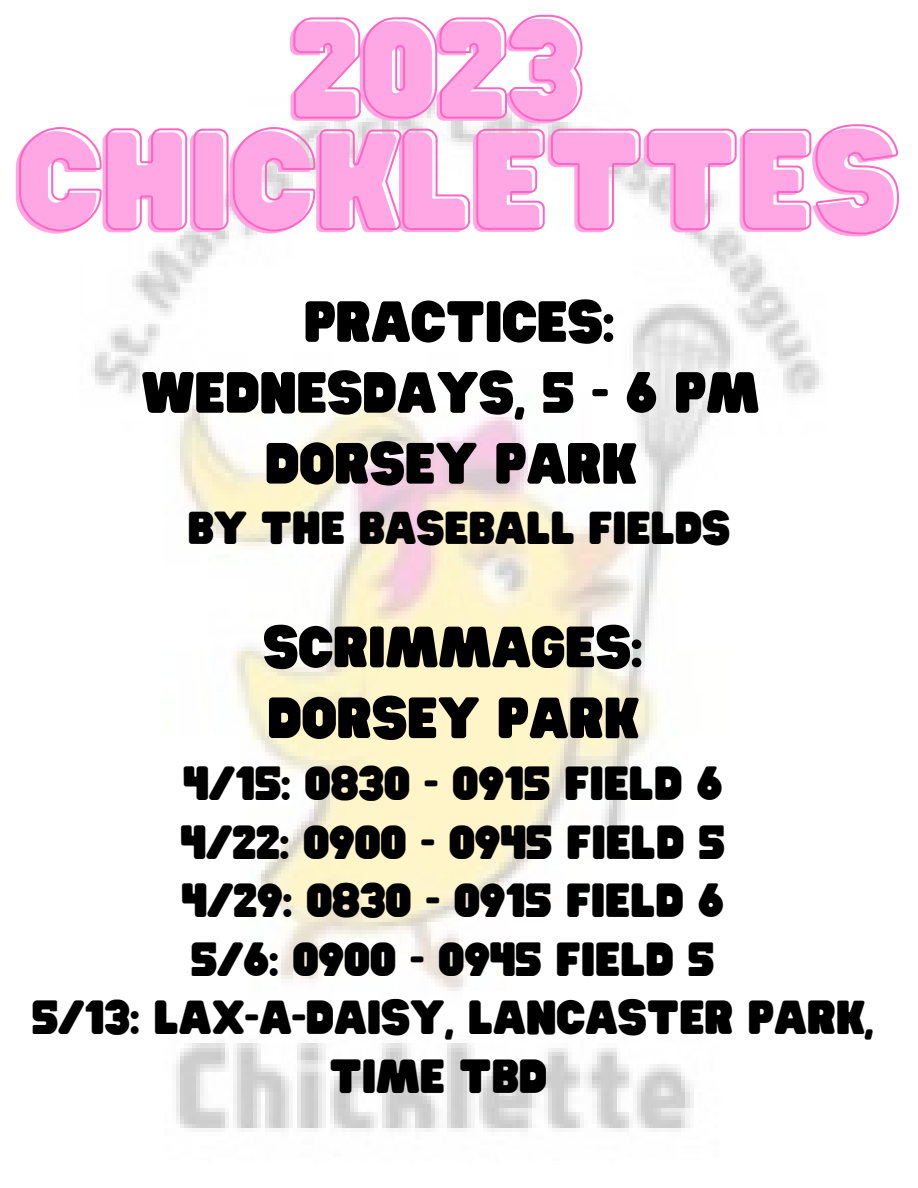
<style>
.page{position:relative;width:918px;height:1188px;background:#fff}
.page>*{position:absolute;margin:0;border:0;box-sizing:border-box;transform-origin:0 0}
.t1{font:124.2px/111.3px "Hitand Run";color:#ffa7e4;text-align:center}
.t2{font:51px/70.8px "Hitand Run";color:#000;text-align:center}
.t3{font:42px "Hitand Run";color:#000}
.t4{font:40.5px "Hitand Run";color:#000}
</style>
<div class="page">
<img style="left:91px;top:122px;width:728px;height:1010px">
<svg style="left:293px;top:14px;width:290px;height:108px"></svg>
<svg style="left:19px;top:123px;width:880px;height:112px"></svg>
<h1 class="t1" style="left:14px;top:22px;width:884px">2023<br>CHICKLETTES</h1>
<p class="t2" style="left:141px;top:289px;width:619px">PRACTICES:<br>WEDNESDAYS, 5 - 6 PM<br>DORSEY PARK</p>
<p class="t4" style="left:188px;top:506px;width:544px">BY THE BASEBALL FIELDS</p>
<p class="t2" style="left:263px;top:614px;width:381px;text-align:left">SCRIMMAGES:<br>DORSEY PARK</p>
<p class="t3" style="left:183px;top:760px;width:541px">4/15: 0830 - 0915 FIELD 6</p>
<p class="t3" style="left:181px;top:819px;width:546px">4/22: 0900 - 0945 FIELD 5</p>
<p class="t3" style="left:182px;top:877px;width:544px">4/29: 0830 - 0915 FIELD 6</p>
<p class="t3" style="left:191px;top:936px;width:525px">5/6: 0900 - 0945 FIELD 5</p>
<p class="t3" style="left:32px;top:994px;width:843px">5/13: LAX-A-DAISY, LANCASTER PARK,</p>
<p class="t3" style="left:330px;top:1053px;width:219px">TIME TBD</p>
</div>
